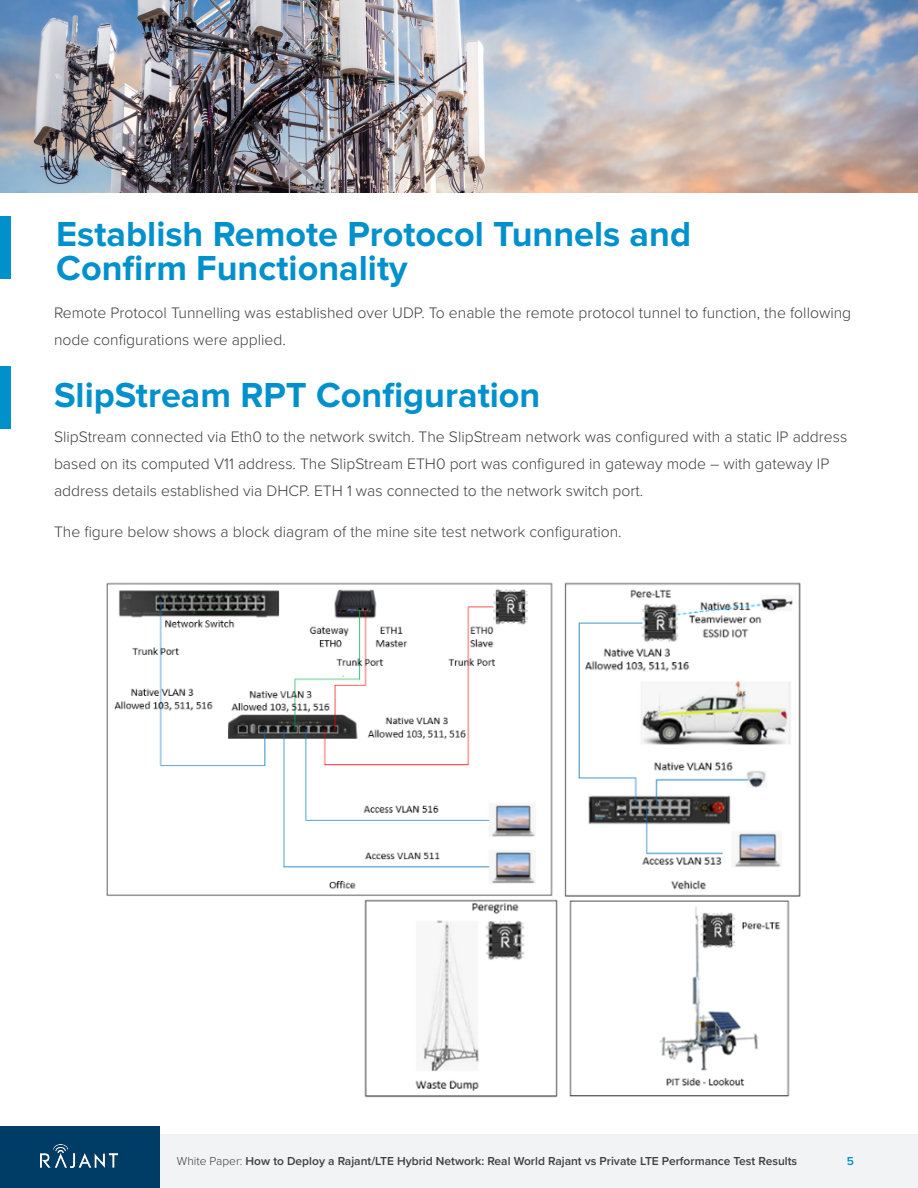
<style>
.page{position:relative;width:918px;height:1188px;background:#fff}
.page>*{position:absolute;margin:0;border:0;box-sizing:border-box;transform-origin:0 0}
.t1{font:700 36px/34.5px "Proxima Nova";color:#0091cc}
.t2{font:300 15.75px/27px "Proxima Nova";color:#3e3e3f}
.t3{font:600 12px "Proxima Nova";color:#3e3e3f}
.t4{font:600 12px "Proxima Nova";color:#0091cc}
.s1{font-weight:300}
</style>
<div class="page">
<div style="left:0;top:1134px;width:918px;height:54px;background:#f2f3f4"></div>
<div style="left:0;top:1127px;width:159px;height:61px;background:#003d66"></div>
<img style="left:40px;top:1145px;width:77px;height:22px">
<img style="left:106px;top:582px;width:695px;height:516px">
<div style="left:0;top:216px;width:11px;height:63px;background:#0091cc"></div>
<div style="left:0;top:366px;width:11px;height:63px;background:#0091cc"></div>
<img style="left:0;top:0;width:918px;height:192px">
<p class="t1" style="left:56px;top:218px;width:636px">Establish Remote Protocol Tunnels and<br>Confirm Functionality</p>
<p class="t2" style="left:54px;top:299px;width:799px">Remote Protocol Tunnelling was established over UDP. To enable the remote protocol tunnel to function, the following node configurations were applied.</p>
<p class="t1" style="left:54px;top:378px;width:488px">SlipStream RPT Configuration</p>
<p class="t2" style="left:54px;top:422px;width:795px">SlipStream connected via Eth0 to the network switch. The SlipStream network was configured with a static IP address based on its computed V11 address. The SlipStream ETH0 port was configured in gateway mode – with gateway IP address details established via DHCP. ETH 1 was connected to the network switch port.</p>
<p class="t2" style="left:54px;top:517px;width:569px">The figure below shows a block diagram of the mine site test network configuration.</p>
<p class="t3" style="left:177px;top:1152px;width:622px"><span class="s1">White Paper:</span> How to Deploy a Rajant/LTE Hybrid Network: Real World Rajant vs Private LTE Performance Test Results</p>
<p class="t4" style="left:847px;top:1152px;width:9px">5</p>
</div>
